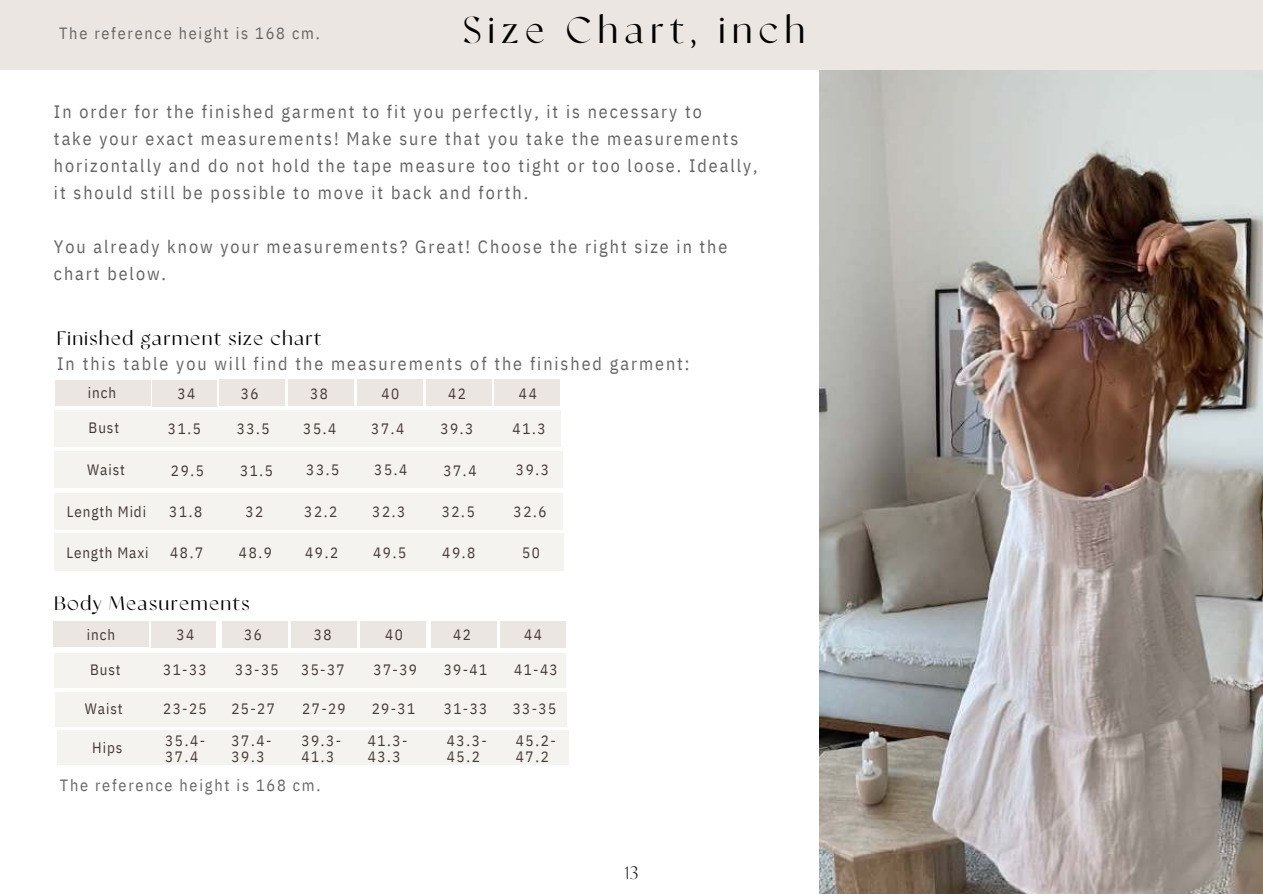
<style>
.page{position:relative;width:1263px;height:894px;background:#fff}
.page>*{position:absolute;margin:0;border:0;box-sizing:border-box;transform-origin:0 0}
.t1{font:700 37.5px "Classico";letter-spacing:.195em;color:#000}
.t2{font:700 19.5px "Classico";letter-spacing:.09em;color:#000}
.t3{font:18px/27px "IBM Plex Sans Cond";letter-spacing:.11em;color:#636363}
.t4{font:18px "IBM Plex Sans Cond";letter-spacing:.11em;color:#666}
.t5{font:18px "Classico";color:#000}
.t6{font:16.2px "IBM Plex Sans Cond";letter-spacing:.11em;color:#666}
.t7{font:15px/15.8px "IBM Plex Sans Cond";letter-spacing:.095em;color:#453a36}
.t8{font:15px "IBM Plex Sans Cond";letter-spacing:.06em;color:#453a36}
</style>
<div class="page">
<div style="left:0;top:0;width:1263px;height:70px;background:#ebe6e1"></div>
<img style="left:820px;top:70px;width:443px;height:823px">
<div style="left:153px;top:380px;width:64px;height:26px;background:#ebe6e1"></div>
<div style="left:219px;top:379px;width:66px;height:27px;background:#ebe6e1"></div>
<div style="left:288px;top:379px;width:66px;height:27px;background:#ebe6e1"></div>
<div style="left:357px;top:379px;width:66px;height:27px;background:#ebe6e1"></div>
<div style="left:426px;top:379px;width:66px;height:27px;background:#ebe6e1"></div>
<div style="left:55px;top:380px;width:95px;height:25px;background:#ebe6e1"></div>
<div style="left:494px;top:379px;width:66px;height:27px;background:#ebe6e1"></div>
<div style="left:54px;top:410px;width:506px;height:36px;background:#f5f3f0"></div>
<div style="left:54px;top:451px;width:508px;height:36px;background:#f5f3f0"></div>
<div style="left:151px;top:621px;width:65px;height:26px;background:#ebe6e1"></div>
<div style="left:222px;top:621px;width:66px;height:26px;background:#ebe6e1"></div>
<div style="left:291px;top:621px;width:66px;height:26px;background:#ebe6e1"></div>
<div style="left:360px;top:621px;width:66px;height:26px;background:#ebe6e1"></div>
<div style="left:431px;top:621px;width:66px;height:26px;background:#ebe6e1"></div>
<div style="left:54px;top:621px;width:95px;height:26px;background:#ebe6e1"></div>
<div style="left:499px;top:621px;width:66px;height:26px;background:#ebe6e1"></div>
<div style="left:55px;top:691px;width:512px;height:35px;background:#f5f3f0"></div>
<div style="left:54px;top:652px;width:512px;height:35px;background:#f5f3f0"></div>
<div style="left:57px;top:730px;width:512px;height:35px;background:#f5f3f0"></div>
<div style="left:54px;top:493px;width:508px;height:36px;background:#f5f3f0"></div>
<div style="left:54px;top:533px;width:509px;height:37px;background:#f5f3f0"></div>
<p class="t6" style="left:59px;top:21px;width:262px">The reference height is 168 cm.</p>
<h1 class="t1" style="left:463px;top:9px;width:343px">Size Chart, inch</h1>
<p class="t3" style="left:54px;top:96px;width:705px">In order for the finished garment to fit you perfectly, it is necessary to<br>take your exact measurements! Make sure that you take the measurements horizontally and do not hold the tape measure too tight or too loose. Ideally, it should still be possible to move it back and forth.</p>
<p class="t3" style="left:54px;top:231px;width:675px">You already know your measurements? Great! Choose the right size in the chart below.</p>
<p class="t2" style="left:57px;top:327px;width:265px">Finished garment size chart</p>
<p class="t4" style="left:57px;top:350px;width:634px">In this table you will find the measurements of the finished garment:</p>
<p class="t7" style="left:88px;top:383px;width:30px">inch</p>
<p class="t7" style="left:89px;top:418px;width:32px">Bust</p>
<p class="t7" style="left:87px;top:460px;width:39px">Waist</p>
<p class="t7" style="left:178px;top:384px;width:19px">34</p>
<p class="t7" style="left:241px;top:384px;width:19px">36</p>
<p class="t7" style="left:310px;top:384px;width:19px">38</p>
<p class="t7" style="left:382px;top:384px;width:19px">40</p>
<p class="t7" style="left:448px;top:384px;width:19px">42</p>
<p class="t7" style="left:519px;top:384px;width:19px">44</p>
<p class="t7" style="left:168px;top:419px;width:34px">31.5</p>
<p class="t7" style="left:237px;top:419px;width:34px">33.5</p>
<p class="t7" style="left:303px;top:419px;width:34px">35.4</p>
<p class="t7" style="left:371px;top:419px;width:34px">37.4</p>
<p class="t7" style="left:440px;top:419px;width:34px">39.3</p>
<p class="t7" style="left:513px;top:419px;width:34px">41.3</p>
<p class="t7" style="left:171px;top:461px;width:34px">29.5</p>
<p class="t7" style="left:240px;top:461px;width:34px">31.5</p>
<p class="t7" style="left:306px;top:461px;width:34px">33.5</p>
<p class="t7" style="left:374px;top:461px;width:34px">35.4</p>
<p class="t7" style="left:443px;top:461px;width:34px">37.4</p>
<p class="t7" style="left:516px;top:461px;width:34px">39.3</p>
<p class="t8" style="left:67px;top:499px;width:81px">Length Midi</p>
<p class="t7" style="left:169px;top:502px;width:34px">31.8</p>
<p class="t7" style="left:245px;top:502px;width:19px">32</p>
<p class="t7" style="left:304px;top:502px;width:34px">32.2</p>
<p class="t7" style="left:372px;top:502px;width:34px">32.3</p>
<p class="t7" style="left:442px;top:502px;width:34px">32.5</p>
<p class="t7" style="left:514px;top:502px;width:34px">32.6</p>
<p class="t8" style="left:66px;top:540px;width:84px">Length Maxi</p>
<p class="t7" style="left:170px;top:543px;width:34px">48.7</p>
<p class="t7" style="left:239px;top:543px;width:34px">48.9</p>
<p class="t7" style="left:305px;top:543px;width:34px">49.2</p>
<p class="t7" style="left:373px;top:543px;width:34px">49.5</p>
<p class="t7" style="left:442px;top:543px;width:34px;rotate:1deg">49.8</p>
<p class="t7" style="left:522px;top:543px;width:19px">50</p>
<p class="t2" style="left:54px;top:591px;width:196px">Body Measurements</p>
<p class="t7" style="left:87px;top:625px;width:30px">inch</p>
<p class="t7" style="left:176px;top:625px;width:19px">34</p>
<p class="t7" style="left:244px;top:625px;width:19px">36</p>
<p class="t7" style="left:314px;top:625px;width:19px">38</p>
<p class="t7" style="left:385px;top:625px;width:19px">40</p>
<p class="t7" style="left:453px;top:625px;width:19px">42</p>
<p class="t7" style="left:524px;top:625px;width:19px">44</p>
<p class="t7" style="left:90px;top:660px;width:32px">Bust</p>
<p class="t7" style="left:85px;top:699px;width:39px">Waist</p>
<p class="t7" style="left:92px;top:738px;width:32px">Hips</p>
<p class="t7" style="left:163px;top:660px;width:45px">31-33</p>
<p class="t7" style="left:235px;top:660px;width:45px">33-35</p>
<p class="t7" style="left:301px;top:660px;width:45px">35-37</p>
<p class="t7" style="left:374px;top:660px;width:45px">37-39</p>
<p class="t7" style="left:444px;top:660px;width:45px">39-41</p>
<p class="t7" style="left:514px;top:660px;width:45px">41-43</p>
<p class="t7" style="left:163px;top:699px;width:45px">23-25</p>
<p class="t7" style="left:231px;top:699px;width:45px">25-27</p>
<p class="t7" style="left:302px;top:699px;width:45px">27-29</p>
<p class="t7" style="left:372px;top:699px;width:45px">29-31</p>
<p class="t7" style="left:444px;top:699px;width:45px">31-33</p>
<p class="t7" style="left:513px;top:699px;width:45px">33-35</p>
<p class="t7" style="left:165px;top:731px;width:41px">35.4-<br>37.4</p>
<p class="t7" style="left:231px;top:731px;width:41px">37.4-<br>39.3</p>
<p class="t7" style="left:301px;top:731px;width:41px">39.3-<br>41.3</p>
<p class="t7" style="left:368px;top:731px;width:41px">41.3-<br>43.3</p>
<p class="t7" style="left:447px;top:731px;width:41px">43.3-<br>45.2</p>
<p class="t7" style="left:516px;top:731px;width:41px">45.2-<br>47.2</p>
<p class="t6" style="left:60px;top:772px;width:262px">The reference height is 168 cm.</p>
<p class="t5" style="left:624px;top:861px;width:16px">13</p>
</div>
